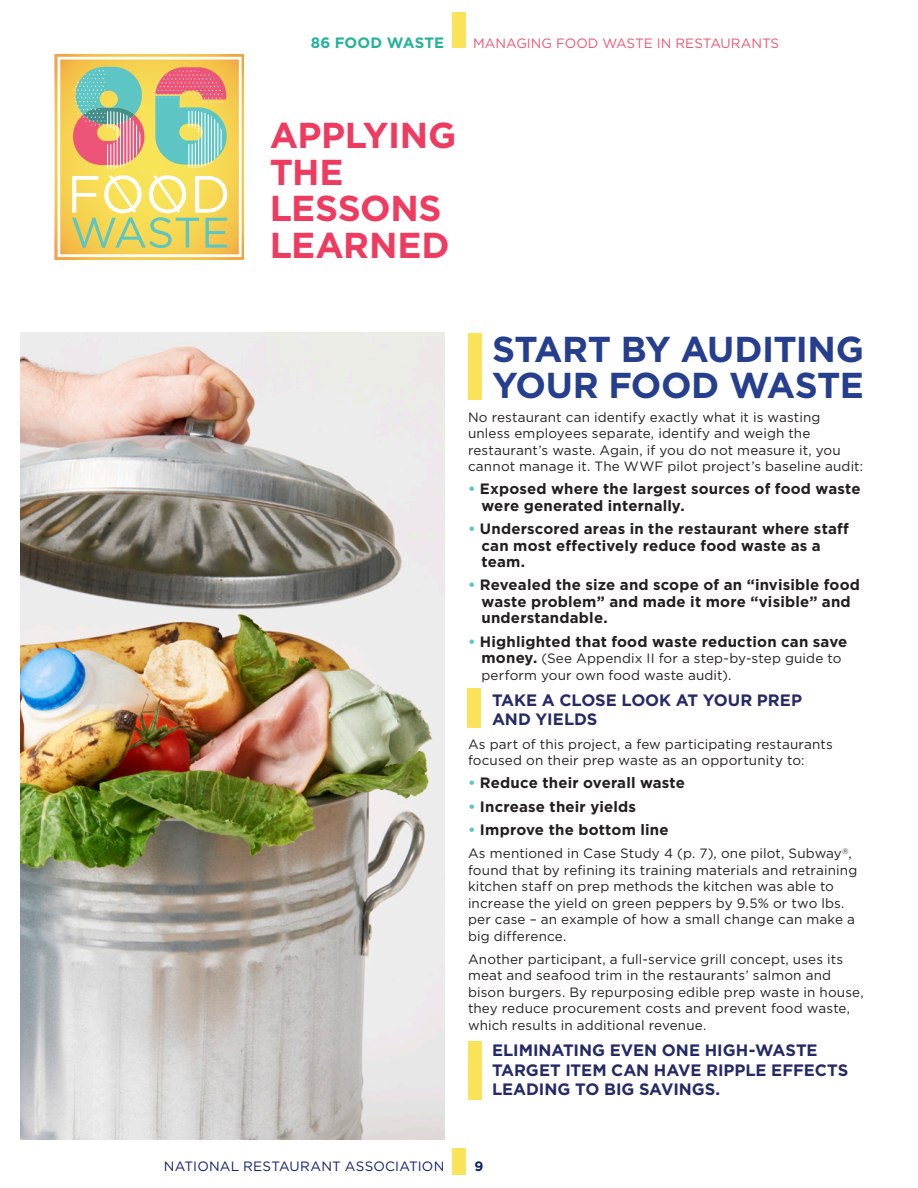
<style>
.page{position:relative;width:918px;height:1188px;background:#fff}
.page>*{position:absolute;margin:0;border:0;box-sizing:border-box;transform-origin:0 0}
.t1{font:700 36px/36px "Gotham";letter-spacing:-.015em;color:#253f8e}
.t2{font:700 36px "Gotham";letter-spacing:-.01em;color:#ee3b60}
.Subhead{font:700 16.5px/19.5px "Gotham";letter-spacing:-.005em;color:#252a66}
.Body{font:700 15px/16.5px "Gotham";letter-spacing:.01em;color:#231f20}
.t3{font:700 15px "Gotham";letter-spacing:.01em;color:#24b29b}
.Body-2{font:13.5px/16.5px "Gotham";letter-spacing:.01em;color:#231f20}
.t4{font:13.5px "Gotham";color:#ec5678}
.t5{font:13.5px "Gotham";letter-spacing:.015em;color:#0f206b}
.t6{font:700 13.5px "Gotham";color:#0f206b}
.s1{color:#5dc5c3}
.s2{font-weight:700;font-size:15px}
</style>
<div class="page">
<div style="left:452px;top:12px;width:14px;height:36px;background:#fbe359"></div>
<div style="left:452px;top:1148px;width:14px;height:27px;background:#fbe359"></div>
<svg style="left:55px;top:54px;width:189px;height:206px;background:#f4c74e"></svg>
<div style="left:58px;top:57px;width:184px;height:200px;border:3px solid #fff"></div>
<svg style="left:72px;top:67px;width:155px;height:181px;background:#cfc685"></svg>
<div style="left:468px;top:1041px;width:14px;height:59px;background:#fbe359"></div>
<div style="left:467px;top:688px;width:14px;height:40px;background:#fbe359"></div>
<div style="left:468px;top:333px;width:14px;height:67px;background:#fbe359"></div>
<img style="left:21px;top:333px;width:423px;height:806px">
<p class="t3" style="left:311px;top:34px;width:135px">86 FOOD WASTE</p>
<p class="t4" style="left:473px;top:35px;width:307px">MANAGING FOOD WASTE IN RESTAURANTS</p>
<p class="t2" style="left:270px;top:114px;width:188px">APPLYING</p>
<p class="t2" style="left:270px;top:151px;width:75px">THE</p>
<p class="t2" style="left:270px;top:188px;width:173px">LESSONS</p>
<p class="t2" style="left:270px;top:224px;width:182px">LEARNED</p>
<p class="t1" style="left:492px;top:331px;width:374px">START BY AUDITING<br>YOUR FOOD WASTE</p>
<p class="Body-2" style="left:468px;top:408px;width:397px">No restaurant can identify exactly what it is wasting unless employees separate, identify and weigh the restaurant’s waste. Again, if you do not measure it, you cannot manage it. The WWF pilot project’s baseline audit:</p>
<p class="Body" style="left:482px;top:480px;width:381px;text-indent:-14px"><span class="s1">•</span> Exposed where the largest sources of food waste were generated internally.</p>
<p class="Body" style="left:482px;top:520px;width:369px;text-indent:-14px"><span class="s1">•</span> Underscored areas in the restaurant where staff can most effectively reduce food waste as a team.</p>
<p class="Body" style="left:482px;top:576px;width:380px;text-indent:-14px"><span class="s1">•</span> Revealed the size and scope of an “invisible food waste problem” and made it more “visible” and understandable.</p>
<p class="Body" style="left:468px;top:633px;width:381px"><span class="s1">•</span> Highlighted that food waste reduction can save</p>
<p class="Body-2" style="left:482px;top:650px;width:361px"><span class="s2">money.</span> (See Appendix II for a step-by-step guide to perform your own food waste audit).</p>
<p class="Subhead" style="left:492px;top:690px;width:312px">TAKE A CLOSE LOOK AT YOUR PREP<br>AND YIELDS</p>
<p class="Body-2" style="left:468px;top:735px;width:366px">As part of this project, a few participating restaurants focused on their prep waste as an opportunity to:</p>
<p class="Body" style="left:468px;top:774px;width:219px"><span class="s1">•</span> Reduce their overall waste</p>
<p class="Body" style="left:468px;top:798px;width:169px"><span class="s1">•</span> Increase their yields</p>
<p class="Body" style="left:468px;top:821px;width:202px"><span class="s1">•</span> Improve the bottom line</p>
<p class="Body-2" style="left:468px;top:845px;width:391px">As mentioned in Case Study 4 (p. 7), one pilot, Subway<sup>®</sup>, found that by refining its training materials and retraining kitchen staff on prep methods the kitchen was able to increase the yield on green peppers by 9.5% or two lbs. per case – an example of how a small change can make a big difference.</p>
<p class="Body-2" style="left:468px;top:951px;width:397px">Another participant, a full-service grill concept, uses its meat and seafood trim in the restaurants’ salmon and bison burgers. By repurposing edible prep waste in house, they reduce procurement costs and prevent food waste, which results in additional revenue.</p>
<p class="Subhead" style="left:492px;top:1040px;width:358px">ELIMINATING EVEN ONE HIGH-WASTE<br>TARGET ITEM CAN HAVE RIPPLE EFFECTS<br>LEADING TO BIG SAVINGS.</p>
<p class="t5" style="left:164px;top:1159px;width:282px">NATIONAL RESTAURANT ASSOCIATION</p>
<p class="t6" style="left:474px;top:1158px;width:10px">9</p>
</div>
